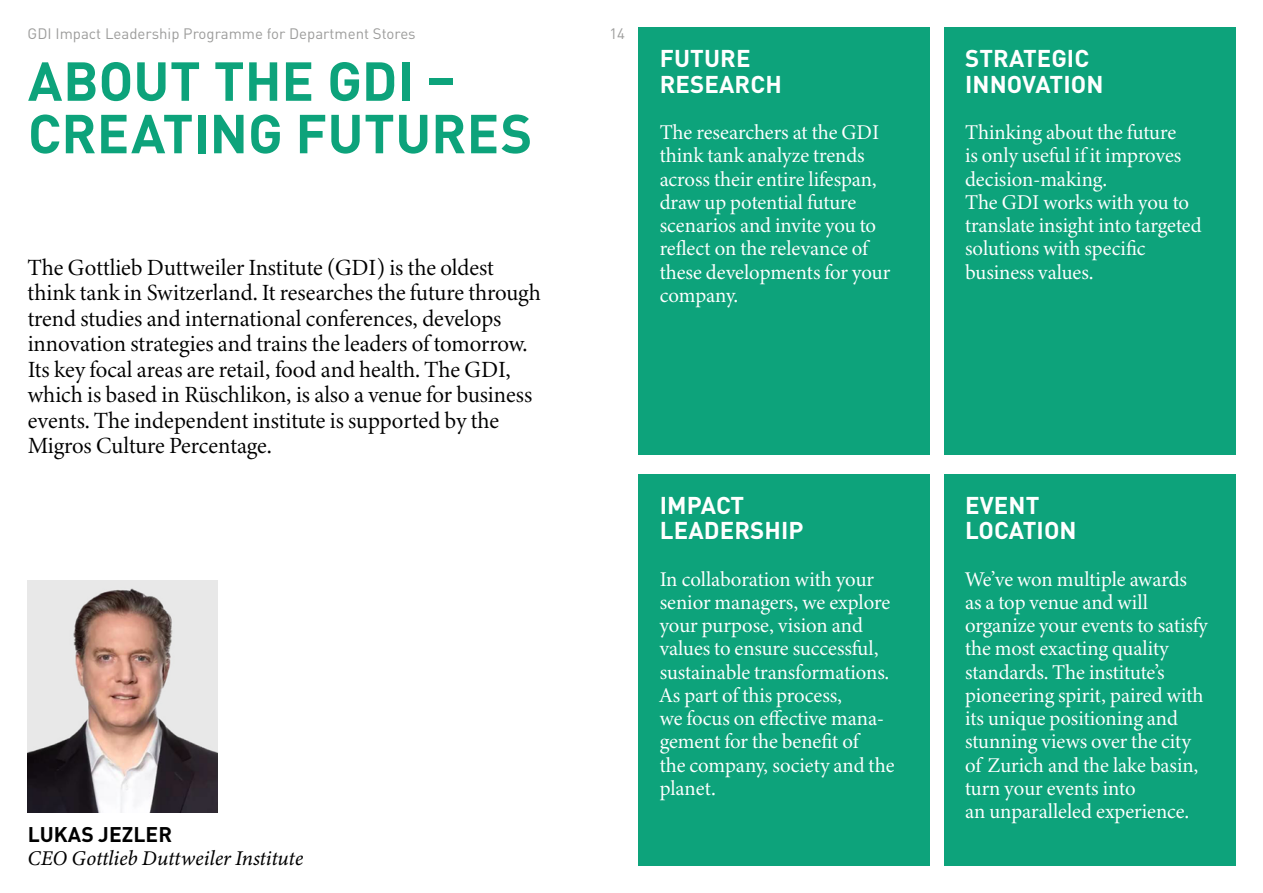
<style>
.page{position:relative;width:1263px;height:893px;background:#fff}
.page>*{position:absolute;margin:0;border:0;box-sizing:border-box;transform-origin:0 0}
.t1{font:700 54px/52.5px "DINOT";color:#0da37b}
.t2{font:700 24px/25.5px "DINOT";letter-spacing:.005em;color:#fff}
.t3{font:23.25px/25.5px "Minion Variable Concept";letter-spacing:-.005em;color:#000}
.t4{font:21px/23.2px "Minion Variable Concept";letter-spacing:-.005em;color:#fff}
.t5{font:italic 21px "Minion Variable Concept";letter-spacing:-.005em;color:#000}
.t6{font:700 21px "DINOT";letter-spacing:.005em;color:#000}
.t7{font:15px "DINOT";color:#9d9d9c}
</style>
<div class="page">
<div style="left:638px;top:28px;width:292px;height:427px;background:#0da37b"></div>
<div style="left:638px;top:474px;width:292px;height:391px;background:#0da37b"></div>
<div style="left:944px;top:28px;width:291px;height:427px;background:#0da37b"></div>
<div style="left:944px;top:474px;width:291px;height:391px;background:#0da37b"></div>
<img style="left:28px;top:580px;width:189px;height:233px">
<p class="t7" style="left:28px;top:23px;width:390px">GDI Impact Leadership Programme for Department Stores</p>
<p class="t7" style="left:610px;top:23px;width:17px">14</p>
<h1 class="t1" style="left:28px;top:53px;width:506px">ABOUT THE GDI –<br>CREATING FUTURES</h1>
<p class="t3" style="left:28px;top:254px;width:515px">The Gottlieb Duttweiler Institute (GDI) is the oldest think tank in Switzerland. It researches the future through trend studies and international conferences, develops innovation strategies and trains the leaders of tomorrow.<br>Its key focal areas are retail, food and health. The GDI, which is based in Rüschlikon, is also a venue for business events. The independent institute is supported by the Migros Culture Percentage.</p>
<p class="t6" style="left:28px;top:820px;width:146px">LUKAS JEZLER</p>
<p class="t5" style="left:28px;top:844px;width:277px">CEO Gottlieb Duttweiler Institute</p>
<p class="t2" style="left:660px;top:45px;width:124px">FUTURE<br>RESEARCH</p>
<p class="t4" style="left:660px;top:121px;width:232px">The researchers at the GDI think tank analyze trends across their entire lifespan, draw up potential future scenarios and invite you to reflect on the relevance of these developments for your company.</p>
<p class="t2" style="left:660px;top:491px;width:145px">IMPACT<br>LEADERSHIP</p>
<p class="t4" style="left:660px;top:567px;width:236px">In collaboration with your senior managers, we explore your purpose, vision and values to ensure successful, sustainable transformations.<br>As part of this process,<br>we focus on effective mana&shy;gement for the benefit of<br>the company, society and the planet.</p>
<p class="t2" style="left:965px;top:45px;width:140px">STRATEGIC<br>INNOVATION</p>
<p class="t4" style="left:965px;top:121px;width:238px">Thinking about the future<br>is only useful if it improves decision-making.<br>The GDI works with you to translate insight into targeted solutions with specific business values.</p>
<p class="t2" style="left:965px;top:491px;width:113px">EVENT<br>LOCATION</p>
<p class="t4" style="left:965px;top:567px;width:244px">We’ve won multiple awards as a top venue and will organize your events to satisfy the most exacting quality standards. The institute’s pioneering spirit, paired with its unique positioning and stunning views over the city of Zurich and the lake basin, turn your events into<br>an unparalleled experience.</p>
</div>
